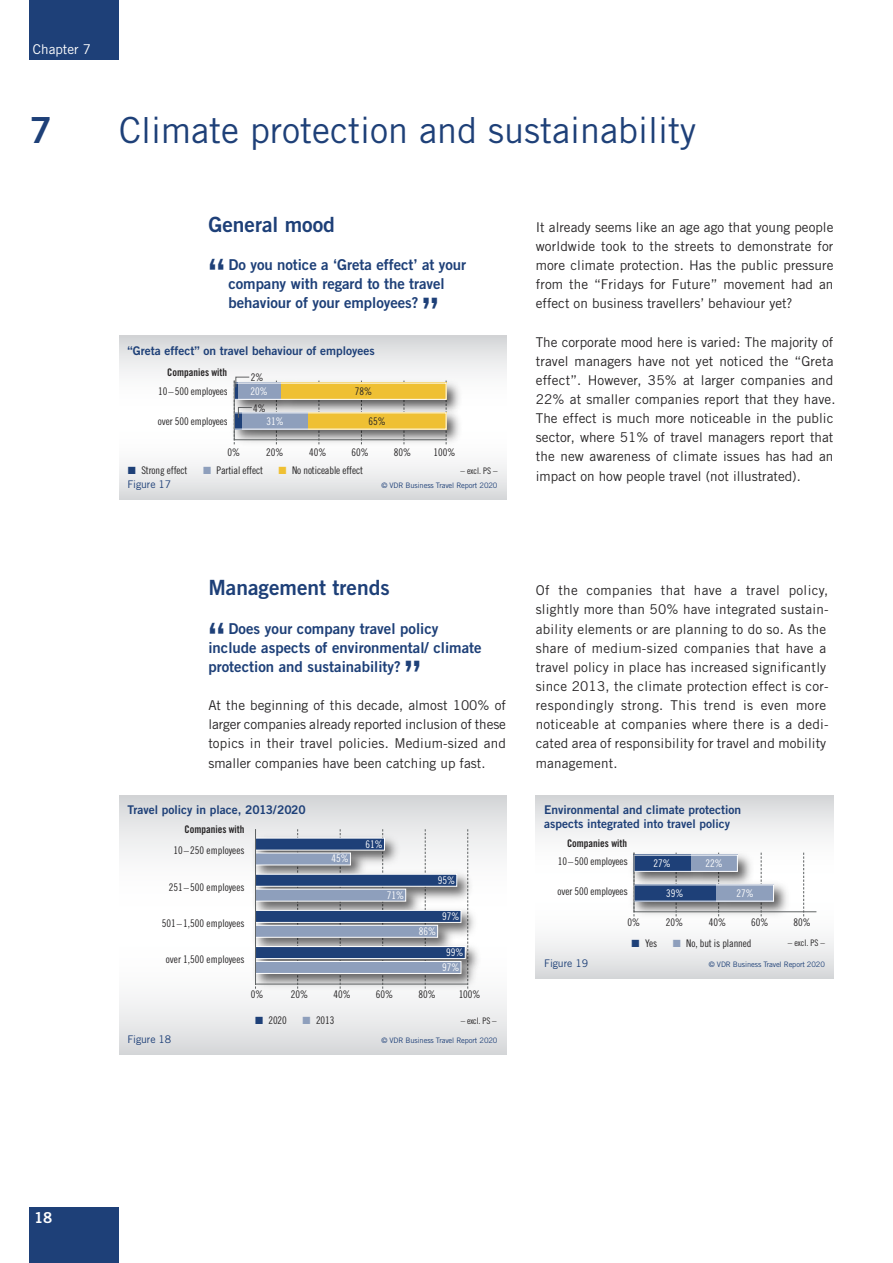
<style>
.page{position:relative;width:893px;height:1263px;background:#fff}
.page>*{position:absolute;margin:0;border:0;box-sizing:border-box;transform-origin:0 0}
.t1{font:37.2px "Trade Gothic LT Std Bd 2";color:#1e4078}
.t2{font:36px "Trade Gothic LT Std";color:#1e4078}
.t3{font:36px "Trade Gothic LT Std Bd 2";color:#1e4078}
.t4{font:21px "Trade Gothic LT Std Bd 2";color:#1e4078}
.t5{font:15px/19.2px "Trade Gothic LT Std Bd 2";color:#1e4078}
.t6{font:15px "Trade Gothic LT Std Bd 2";color:#fff}
.t7{font:13.5px/19.2px "Trade Gothic LT Std";letter-spacing:.01em;color:#272526;text-align:justify}
.t8{font:13.5px "Trade Gothic LT Std";color:#fff}
.t9{font:12px/13.5px "Trade Gothic LT Std Bd 2";color:#1e4078}
.t10{font:10.5px "Trade Gothic LT Std Cn 18";letter-spacing:-.01em;color:#272526}
.t11{font:10.5px/14.9px "Trade Gothic LT Std Cn 18";color:#fff;text-align:center}
.t12{font:10.5px "Trade Gothic LT Std Bd Cn 20";color:#272526}
.t13{font:10.5px "Trade Gothic LT Std";letter-spacing:-.01em;color:#1e4078}
.t14{font:9px "Trade Gothic LT Std Cn 18";color:#272526}
.t15{font:7.5px "Trade Gothic LT Std";letter-spacing:-.015em;color:#1e4078}
</style>
<div class="page">
<div style="left:30px;top:0;width:89px;height:60px;background:#1e4078"></div>
<div style="left:30px;top:1208px;width:89px;height:55px;background:#1e4078"></div>
<svg style="left:119px;top:336px;width:387px;height:164px"></svg>
<img style="left:227px;top:376px;width:239px;height:30px">
<img style="left:227px;top:406px;width:239px;height:43px">
<svg style="left:233px;top:376px;width:214px;height:68px;background:#c8bb90"></svg>
<svg style="left:119px;top:795px;width:387px;height:259px"></svg>
<img style="left:248px;top:831px;width:7px;height:36px">
<img style="left:249px;top:846px;width:6px;height:21px">
<img style="left:248px;top:867px;width:228px;height:36px">
<img style="left:248px;top:882px;width:7px;height:21px">
<img style="left:248px;top:903px;width:232px;height:36px">
<img style="left:248px;top:939px;width:236px;height:39px">
<img style="left:248px;top:954px;width:232px;height:39px">
<svg style="left:255px;top:828px;width:213px;height:161px;background:#929db1"></svg>
<svg style="left:536px;top:795px;width:297px;height:183px"></svg>
<img style="left:627px;top:848px;width:130px;height:30px">
<img style="left:627px;top:878px;width:166px;height:43px">
<svg style="left:633px;top:852px;width:184px;height:64px"></svg>
<svg style="left:128px;top:467px;width:8px;height:7px"></svg>
<svg style="left:203px;top:467px;width:8px;height:7px"></svg>
<svg style="left:279px;top:467px;width:7px;height:7px"></svg>
<svg style="left:256px;top:1016px;width:7px;height:8px"></svg>
<svg style="left:303px;top:1016px;width:7px;height:8px"></svg>
<svg style="left:632px;top:939px;width:7px;height:7px"></svg>
<svg style="left:673px;top:939px;width:7px;height:7px"></svg>
<p class="t8" style="left:33px;top:45px;width:60px">Chapter 7</p>
<h2 class="t3" style="left:30px;top:117px;width:23px">7</h2>
<h2 class="t2" style="left:119px;top:117px;width:578px">Climate protection and sustainability</h2>
<p class="t6" style="left:34px;top:1212px;width:20px">18</p>
<h3 class="t4" style="left:208px;top:217px;width:128px">General mood</h3>
<h1 class="t1" style="left:208px;top:259px;width:18px">“</h1>
<p class="t5" style="left:228px;top:256px;width:239px">Do you notice a ‘Greta effect’ at your company with regard to the travel behaviour of your employees?</p>
<h1 class="t1" style="left:422px;top:276px;width:18px">„</h1>
<p class="t9" style="left:128px;top:345px;width:249px">“Greta effect” on travel behaviour of employees</p>
<p class="t12" style="left:167px;top:368px;width:62px">Companies with</p>
<p class="t10" style="left:158px;top:387px;width:71px">10–500 employees</p>
<p class="t10" style="left:158px;top:417px;width:71px">over 500 employees</p>
<p class="t10" style="left:251px;top:374px;width:14px">2%</p>
<p class="t11" style="left:251px;top:384px;width:19px">20%</p>
<p class="t10" style="left:355px;top:387px;width:19px">78%</p>
<p class="t11" style="left:267px;top:414px;width:19px">31%</p>
<p class="t10" style="left:369px;top:417px;width:19px">65%</p>
<p class="t10" style="left:253px;top:404px;width:14px">4%</p>
<p class="t10" style="left:228px;top:449px;width:14px">0%</p>
<p class="t10" style="left:266px;top:449px;width:19px">20%</p>
<p class="t10" style="left:309px;top:449px;width:19px">40%</p>
<p class="t10" style="left:351px;top:449px;width:19px">60%</p>
<p class="t10" style="left:394px;top:449px;width:19px">80%</p>
<p class="t10" style="left:434px;top:449px;width:24px">100%</p>
<p class="t10" style="left:141px;top:466px;width:47px">Strong effect</p>
<p class="t10" style="left:216px;top:466px;width:48px">Partial effect</p>
<p class="t10" style="left:292px;top:466px;width:72px">No noticeable effect</p>
<p class="t14" style="left:460px;top:467px;width:38px">– excl. PS –</p>
<p class="t13" style="left:128px;top:480px;width:45px">Figure 17</p>
<p class="t15" style="left:381px;top:483px;width:118px">© VDR Business Travel Report 2020</p>
<p class="t7" style="left:536px;top:219px;width:299px">It already seems like an age ago that young people worldwide took to the streets to demonstrate for more climate protection. Has the public pressure from the “Fridays for Future” movement had an effect on business travellers’ behaviour yet?</p>
<p class="t7" style="left:536px;top:333px;width:301px;text-align:left">The corporate mood here is varied: The majority of travel managers have not yet noticed the “Greta effect”. However, 35% at larger companies and 22% at smaller companies report that they have.<br>The effect is much more noticeable in the public sector, where 51% of travel managers report that the new awareness of climate issues has had an impact on how people travel (not illustrated).</p>
<h3 class="t4" style="left:208px;top:580px;width:183px">Management trends</h3>
<h1 class="t1" style="left:208px;top:623px;width:18px">“</h1>
<p class="t5" style="left:208px;top:620px;width:275px;text-indent:20px">Does your company travel policy include aspects of environmental/ climate protection and sustainability?</p>
<h1 class="t1" style="left:405px;top:639px;width:18px">„</h1>
<p class="t7" style="left:208px;top:697px;width:299px">At the beginning of this decade, almost 100% of larger companies already reported inclusion of these topics in their travel policies. Medium-sized and smaller companies have been catching up fast.</p>
<p class="t9" style="left:128px;top:804px;width:180px">Travel policy in place, 2013/2020</p>
<p class="t12" style="left:184px;top:826px;width:62px">Companies with</p>
<p class="t10" style="left:173px;top:847px;width:73px">10–250 employees</p>
<p class="t10" style="left:169px;top:883px;width:77px">251–500 employees</p>
<p class="t10" style="left:162px;top:919px;width:84px">501–1,500 employees</p>
<p class="t10" style="left:166px;top:955px;width:80px">over 1,500 employees</p>
<p class="t10" style="left:251px;top:991px;width:14px">0%</p>
<p class="t10" style="left:291px;top:991px;width:19px">20%</p>
<p class="t10" style="left:333px;top:991px;width:19px">40%</p>
<p class="t10" style="left:376px;top:991px;width:19px">60%</p>
<p class="t10" style="left:418px;top:991px;width:19px">80%</p>
<p class="t10" style="left:459px;top:991px;width:24px">100%</p>
<p class="t10" style="left:269px;top:1016px;width:20px">2020</p>
<p class="t10" style="left:316px;top:1016px;width:20px">2013</p>
<p class="t14" style="left:461px;top:1017px;width:37px">– excl. PS –</p>
<p class="t11" style="left:365px;top:837px;width:19px">61%</p>
<p class="t11" style="left:331px;top:852px;width:19px">45%</p>
<p class="t11" style="left:438px;top:873px;width:19px">95%</p>
<p class="t11" style="left:387px;top:888px;width:19px">71%</p>
<p class="t11" style="left:442px;top:909px;width:19px">97%</p>
<p class="t11" style="left:419px;top:924px;width:19px">86%</p>
<p class="t11" style="left:442px;top:946px;width:23px">99%<br>97%</p>
<p class="t13" style="left:128px;top:1035px;width:45px">Figure 18</p>
<p class="t15" style="left:381px;top:1038px;width:118px">© VDR Business Travel Report 2020</p>
<p class="t7" style="left:536px;top:582px;width:294px;text-align:left">Of the companies that have a travel policy, slightly more than 50% have integrated sustain&shy;ability elements or are planning to do so. As the share of medium-sized companies that have a travel policy in place has increased significantly since 2013, the climate protection effect is cor&shy;respondingly strong. This trend is even more noticeable at companies where there is a dedi&shy;cated area of responsibility for travel and mobility management.</p>
<p class="t9" style="left:544px;top:804px;width:198px">Environmental and climate protection aspects integrated into travel policy</p>
<p class="t12" style="left:567px;top:840px;width:62px">Companies with</p>
<p class="t10" style="left:558px;top:858px;width:71px">10–500 employees</p>
<p class="t10" style="left:558px;top:888px;width:71px">over 500 employees</p>
<p class="t11" style="left:653px;top:856px;width:19px">27%</p>
<p class="t11" style="left:706px;top:856px;width:19px">22%</p>
<p class="t11" style="left:666px;top:886px;width:19px">39%</p>
<p class="t11" style="left:736px;top:886px;width:19px">27%</p>
<p class="t10" style="left:627px;top:918px;width:14px">0%</p>
<p class="t10" style="left:666px;top:918px;width:19px">20%</p>
<p class="t10" style="left:709px;top:918px;width:19px">40%</p>
<p class="t10" style="left:751px;top:918px;width:19px">60%</p>
<p class="t10" style="left:793px;top:918px;width:19px">80%</p>
<p class="t10" style="left:645px;top:939px;width:14px">Yes</p>
<p class="t10" style="left:686px;top:939px;width:67px">No, but is planned</p>
<p class="t14" style="left:788px;top:940px;width:38px">– excl. PS –</p>
<p class="t13" style="left:544px;top:959px;width:45px">Figure 19</p>
<p class="t15" style="left:709px;top:961px;width:118px">© VDR Business Travel Report 2020</p>
</div>
